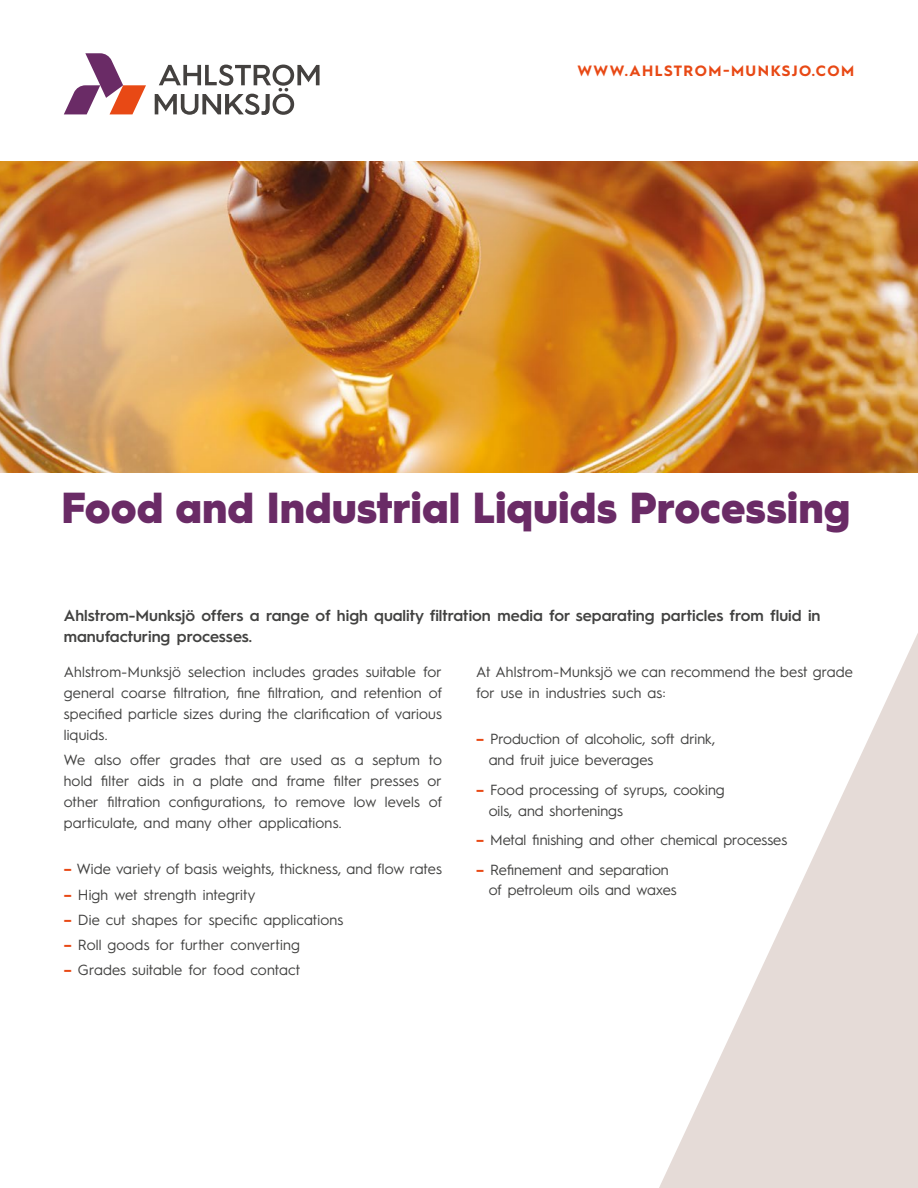
<style>
.page{position:relative;width:918px;height:1188px;background:#fff}
.page>*{position:absolute;margin:0;border:0;box-sizing:border-box;transform-origin:0 0}
.t1{font:900 43.5px "Hurme Geometric Sans 1";color:#6a2b66;scale:.96 1}
.t2{font:600 15.9px/21px "Hurme Geometric Sans 1";color:#424241}
.t3{font:700 15px "Hurme Geometric Sans 1";letter-spacing:.1em;color:#e84915}
.t4{font:14.7px/21px "Hurme Geometric Sans 1";letter-spacing:.005em;color:#424241}
.s1{font-weight:700;color:#e84915}
</style>
<div class="page">
<svg style="left:659px;top:633px;width:259px;height:555px"></svg>
<img style="left:0;top:162px;width:918px;height:311px">
<svg style="left:64px;top:53px;width:82px;height:61px"></svg>
<svg style="left:155px;top:65px;width:165px;height:50px"></svg>
<p class="t3" style="left:577px;top:60px;width:278px">WWW.AHLSTROM-MUNKSJO.COM</p>
<h1 class="t1" style="left:62px;top:477px;width:823px">Food and Industrial Liquids Processing</h1>
<p class="t2" style="left:64px;top:604px;width:758px">Ahlstrom-Munksjö offers a range of high quality filtration media for separating particles from fluid in manufacturing processes.</p>
<p class="t4" style="left:64px;top:660px;width:380px;text-align:justify">Ahlstrom-Munksjö selection includes grades suitable for general coarse filtration, fine filtration, and retention of specified particle sizes during the clarification of various liquids.</p>
<p class="t4" style="left:64px;top:748px;width:380px;text-align:justify">We also offer grades that are used as a septum to hold filter aids in a plate and frame filter presses or other filtration configurations, to remove low levels of particulate, and many other applications.</p>
<p class="t4" style="left:64px;top:858px;width:380px"><span class="s1">–</span> Wide variety of basis weights, thickness, and flow rates</p>
<p class="t4" style="left:64px;top:883px;width:193px"><span class="s1">–</span> High wet strength integrity</p>
<p class="t4" style="left:64px;top:908px;width:281px"><span class="s1">–</span> Die cut shapes for specific applications</p>
<p class="t4" style="left:64px;top:933px;width:238px"><span class="s1">–</span> Roll goods for further converting</p>
<p class="t4" style="left:64px;top:959px;width:238px"><span class="s1">–</span> Grades suitable for food contact</p>
<p class="t4" style="left:476px;top:660px;width:378px">At Ahlstrom-Munksjö we can recommend the best grade for use in industries such as:</p>
<p class="t4" style="left:489px;top:727px;width:228px;text-indent:-13px"><span class="s1">–</span> Production of alcoholic, soft drink, and fruit juice beverages</p>
<p class="t4" style="left:489px;top:778px;width:237px;text-indent:-13px"><span class="s1">–</span> Food processing of syrups, cooking oils, and shortenings</p>
<p class="t4" style="left:476px;top:828px;width:313px"><span class="s1">–</span> Metal finishing and other chemical processes</p>
<p class="t4" style="left:489px;top:858px;width:189px;text-indent:-13px"><span class="s1">–</span> Refinement and separation of petroleum oils and waxes</p>
</div>
